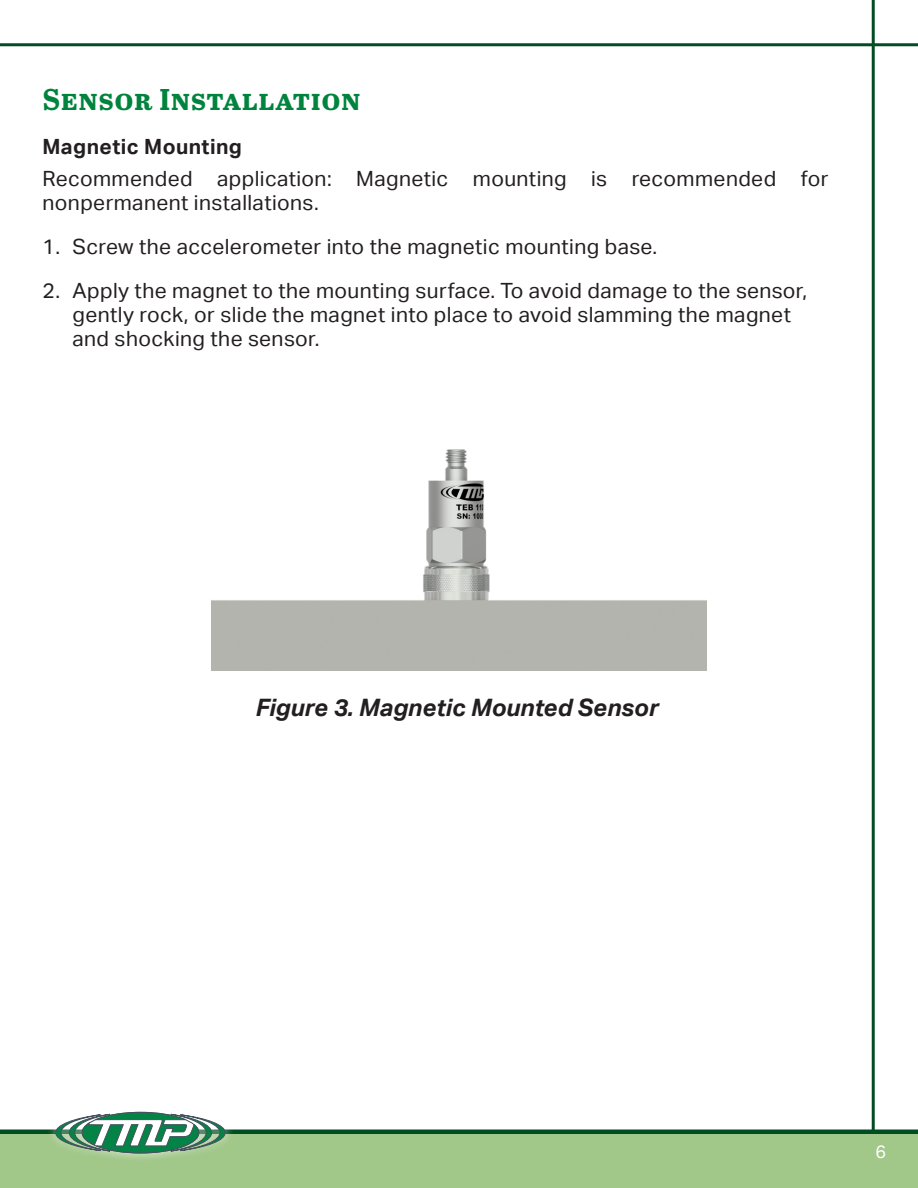
<style>
.page{position:relative;width:918px;height:1188px;background:#fff}
.page>*{position:absolute;margin:0;border:0;box-sizing:border-box;transform-origin:0 0}
.Heading{font:700 30px "Abril Text";letter-spacing:.02em;color:#00843d}
.t1{font:italic 700 24px "Aktiv Grotesk";color:#231f20}
.Body{font:21px/24px "Aktiv Grotesk";letter-spacing:.02em;color:#231f20}
.Body-2{font:700 21px "Aktiv Grotesk";letter-spacing:.02em;color:#231f20}
.t2{font:18px "Aktiv Grotesk";color:#fff}
</style>
<div class="page">
<hr style="left:872px;top:0;width:3px;height:1188px;background:#004d23">
<div style="left:0;top:1134px;width:918px;height:54px;background:#a1c789"></div>
<hr style="left:0;top:1130px;width:918px;height:4px;background:#004d23">
<div style="left:46px;top:1102px;width:188px;height:61px;background:#fff;opacity:.75"></div>
<svg style="left:55px;top:1112px;width:170px;height:41px"></svg>
<hr style="left:0;top:43px;width:918px;height:3px;background:#004d23">
<img style="left:212px;top:449px;width:494px;height:221px">
<p class="Heading" style="left:43px;top:77px;width:319px">Sensor Installation</p>
<p class="Body-2" style="left:43px;top:135px;width:201px">Magnetic Mounting</p>
<p class="Body" style="left:43px;top:166px;width:787px">Recommended application: Magnetic mounting is recommended for nonpermanent installations.</p>
<p class="Body" style="left:43px;top:235px;width:613px">1. Screw the accelerometer into the magnetic mounting base.</p>
<p class="Body" style="left:73px;top:279px;width:736px;text-indent:-30px">2. Apply the magnet to the mounting surface. To avoid damage to the sensor, gently rock, or slide the magnet into place to avoid slamming the magnet and shocking the sensor.</p>
<p class="t1" style="left:256px;top:694px;width:405px">Figure 3. Magnetic Mounted Sensor</p>
<p class="t2" style="left:875px;top:1142px;width:12px">6</p>
</div>
